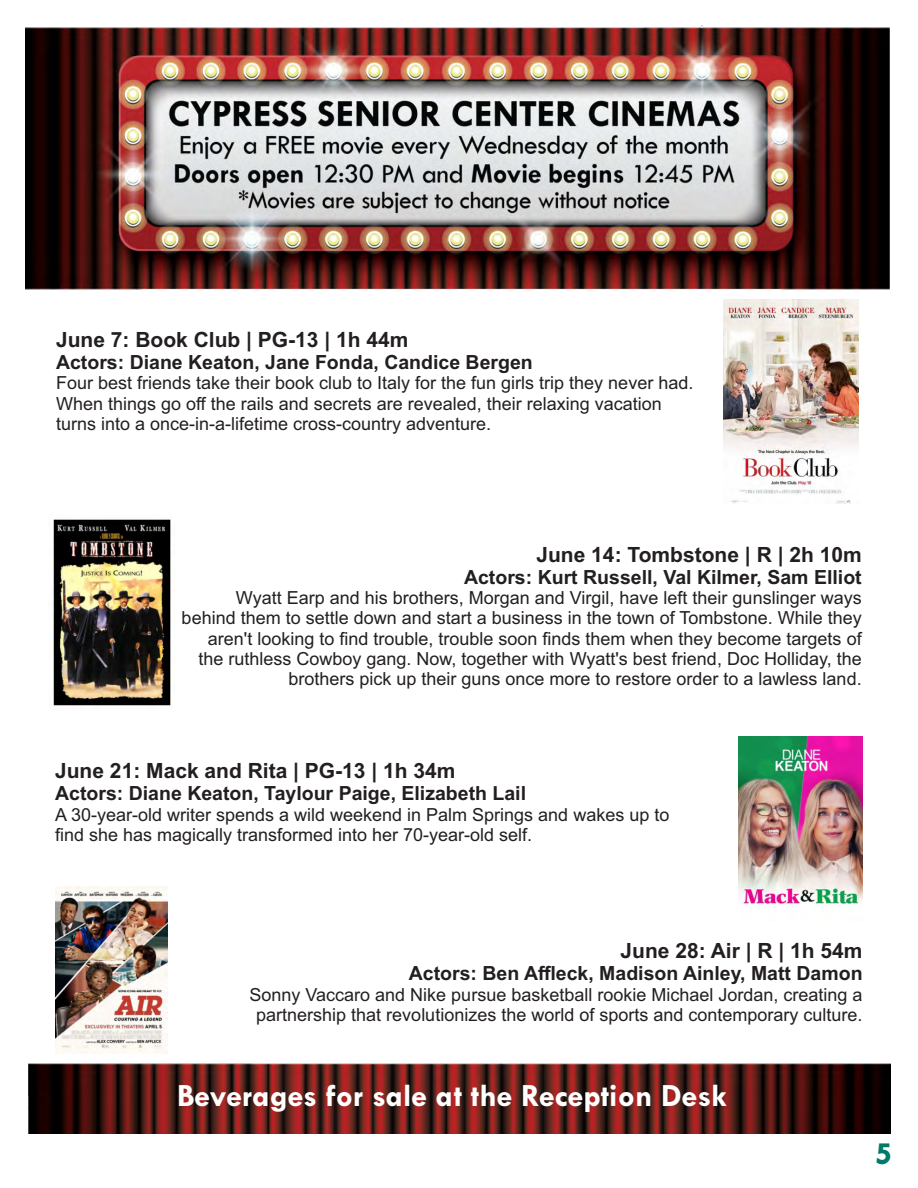
<style>
.page{position:relative;width:918px;height:1188px;background:#fff}
.page>*{position:absolute;margin:0;border:0;box-sizing:border-box;transform-origin:0 0}
.t1{font:700 33px "Tw Cen";color:#007b67}
.t2{font:700 32.55px "Tw Cen";color:#fff}
.t3{font:700 21px "Arial";color:#231f20}
.t4{font:700 19.5px "Arial";color:#231f20}
.t5{font:18px/20.1px "Arial";color:#231f20}
</style>
<div class="page">
<img style="left:26px;top:26px;width:864px;height:264px">
<img style="left:28px;top:1064px;width:863px;height:70px">
<img style="left:723px;top:300px;width:135px;height:204px">
<img style="left:53px;top:519px;width:118px;height:187px">
<img style="left:55px;top:887px;width:113px;height:167px">
<img style="left:739px;top:736px;width:123px;height:171px">
<p class="t3" style="left:56px;top:332px;width:354px">June 7: Book Club | PG-13 | 1h 44m</p>
<p class="t4" style="left:56px;top:355px;width:478px">Actors: Diane Keaton, Jane Fonda, Candice Bergen</p>
<p class="t5" style="left:56px;top:375px;width:639px">Four best friends take their book club to Italy for the fun girls trip they never had.<br>When things go off the rails and secrets are revealed, their relaxing vacation turns into a once-in-a-lifetime cross-country adventure.</p>
<p class="t3" style="left:536px;top:546px;width:327px">June 14: Tombstone | R | 2h 10m</p>
<p class="t4" style="left:464px;top:570px;width:399px">Actors: Kurt Russell, Val Kilmer, Sam Elliot</p>
<p class="t5" style="left:182px;top:590px;width:682px;text-align:right">Wyatt Earp and his brothers, Morgan and Virgil, have left their gunslinger ways behind them to settle down and start a business in the town of Tombstone. While they aren't looking to find trouble, trouble soon finds them when they become targets of the ruthless Cowboy gang. Now, together with Wyatt's best friend, Doc Holliday, the brothers pick up their guns once more to restore order to a lawless land.</p>
<p class="t3" style="left:55px;top:763px;width:402px">June 21: Mack and Rita | PG-13 | 1h 34m</p>
<p class="t4" style="left:55px;top:786px;width:473px">Actors: Diane Keaton, Taylour Paige, Elizabeth Lail</p>
<p class="t5" style="left:55px;top:806px;width:616px">A 30-year-old writer spends a wild weekend in Palm Springs and wakes up to find she has magically transformed into her 70-year-old self.</p>
<p class="t3" style="left:621px;top:943px;width:244px">June 28: Air | R | 1h 54m</p>
<p class="t4" style="left:409px;top:966px;width:455px">Actors: Ben Affleck, Madison Ainley, Matt Damon</p>
<p class="t5" style="left:250px;top:986px;width:614px;text-align:center">Sonny Vaccaro and Nike pursue basketball rookie Michael Jordan, creating a partnership that revolutionizes the world of sports and contemporary culture.</p>
<h2 class="t2" style="left:177px;top:1084px;width:551px">Beverages for sale at the Reception Desk</h2>
<h1 class="t1" style="left:875px;top:1141px;width:19px">5</h1>
</div>
